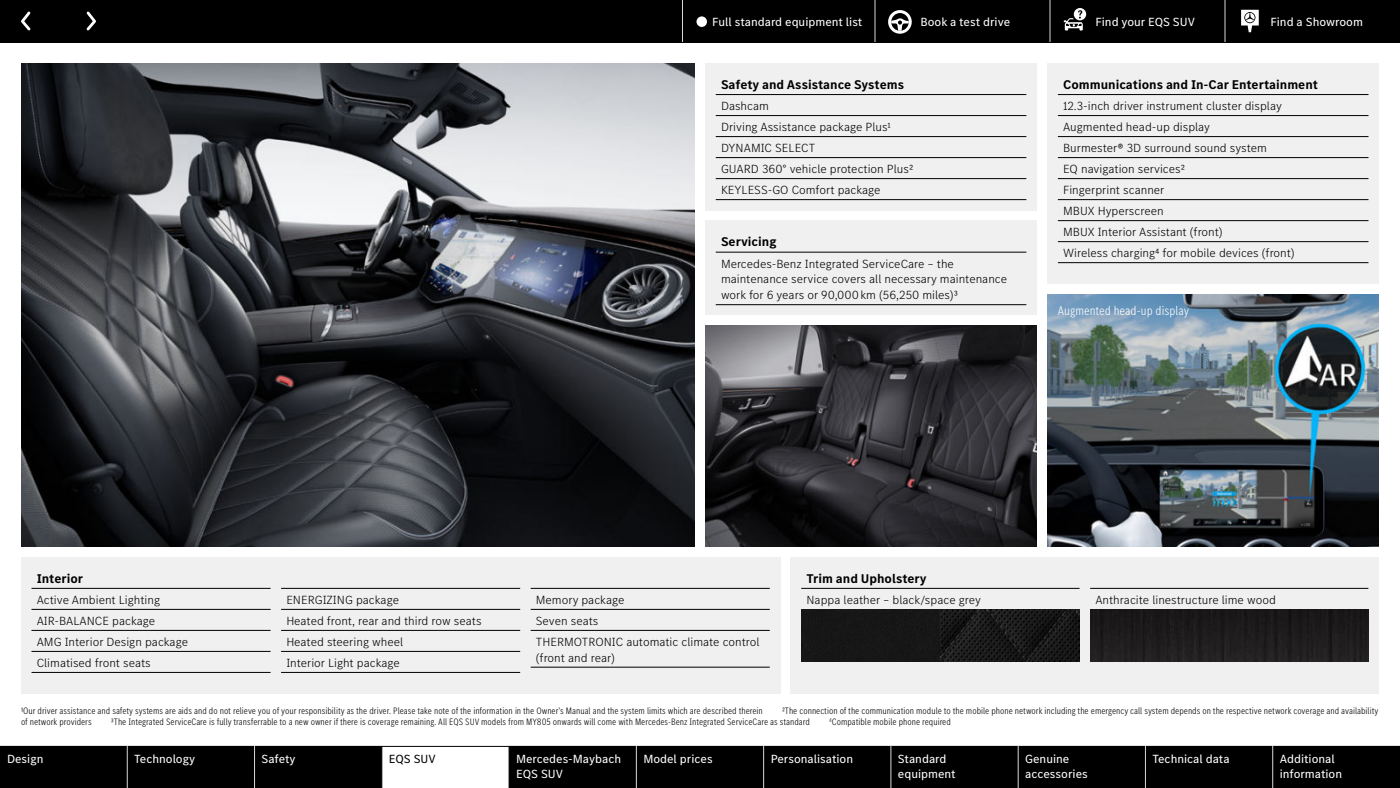
<style>
.page{position:relative;width:1400px;height:788px;background:#fff}
.page>*{position:absolute;margin:0;border:0;box-sizing:border-box;transform-origin:0 0}
.t1{font:700 13.12px "MB Corpo S Text";color:#000}
.t2{font:300 condensed 13.12px "MB Corpo S Text";color:#fff}
.t3{font:300 12.25px/21px "MB Corpo S Text";color:#000}
.t4{font:12.25px/14.7px "MB Corpo S Text";color:#fff}
.t5{font:12.25px "MB Corpo S Text";color:#000}
.t6{font:300 condensed 9.62px "MB Corpo S Text";color:#000}
</style>
<div class="page">
<img style="left:21px;top:63px;width:674px;height:483px">
<img style="left:705px;top:326px;width:332px;height:220px">
<img style="left:1047px;top:294px;width:332px;height:252px">
<div style="left:21px;top:556px;width:759px;height:137px;background:#f0f0f0"></div>
<hr style="left:32px;top:588px;width:239px;height:1px;background:#000">
<hr style="left:32px;top:672px;width:239px;height:1px;background:#000">
<hr style="left:32px;top:609px;width:239px;height:1px;background:#000">
<hr style="left:32px;top:630px;width:239px;height:1px;background:#000">
<hr style="left:32px;top:651px;width:239px;height:1px;background:#000">
<hr style="left:281px;top:651px;width:239px;height:1px;background:#000">
<hr style="left:281px;top:672px;width:239px;height:1px;background:#000">
<hr style="left:281px;top:588px;width:239px;height:1px;background:#000">
<hr style="left:281px;top:609px;width:239px;height:1px;background:#000">
<hr style="left:281px;top:630px;width:239px;height:1px;background:#000">
<hr style="left:531px;top:609px;width:239px;height:1px;background:#000">
<hr style="left:531px;top:666px;width:239px;height:1px;background:#000">
<hr style="left:531px;top:630px;width:239px;height:1px;background:#000">
<hr style="left:531px;top:588px;width:239px;height:1px;background:#000">
<div style="left:1047px;top:63px;width:332px;height:221px;background:#f0f0f0"></div>
<hr style="left:1058px;top:199px;width:310px;height:1px;background:#000">
<hr style="left:1058px;top:220px;width:310px;height:1px;background:#000">
<hr style="left:1058px;top:241px;width:310px;height:1px;background:#000">
<hr style="left:1058px;top:136px;width:310px;height:1px;background:#000">
<hr style="left:1058px;top:157px;width:310px;height:1px;background:#000">
<hr style="left:1058px;top:178px;width:310px;height:1px;background:#000">
<hr style="left:1058px;top:94px;width:310px;height:1px;background:#000">
<hr style="left:1058px;top:115px;width:310px;height:1px;background:#000">
<hr style="left:1058px;top:262px;width:310px;height:1px;background:#000">
<div style="left:791px;top:556px;width:588px;height:137px;background:#f0f0f0"></div>
<hr style="left:801px;top:588px;width:279px;height:1px;background:#000">
<img style="left:801px;top:609px;width:279px;height:53px">
<hr style="left:1090px;top:588px;width:278px;height:1px;background:#000">
<div style="left:1090px;top:609px;width:278px;height:53px;background:#1d1b1c"></div>
<div style="left:705px;top:63px;width:332px;height:147px;background:#f0f0f0"></div>
<hr style="left:716px;top:157px;width:310px;height:1px;background:#000">
<hr style="left:716px;top:199px;width:310px;height:1px;background:#000">
<hr style="left:716px;top:94px;width:310px;height:1px;background:#000">
<hr style="left:716px;top:115px;width:310px;height:1px;background:#000">
<hr style="left:716px;top:136px;width:310px;height:1px;background:#000">
<hr style="left:716px;top:178px;width:310px;height:1px;background:#000">
<div style="left:705px;top:220px;width:332px;height:95px;background:#f0f0f0"></div>
<hr style="left:716px;top:252px;width:310px;height:1px;background:#000">
<hr style="left:716px;top:304px;width:310px;height:1px;background:#000">
<div style="left:0;top:0;width:1400px;height:42px;background:#000"></div>
<svg style="left:682px;top:0;width:577px;height:42px"></svg>
<svg style="left:0;top:746px;width:1400px;height:42px;fill:#000"></svg>
<hr style="left:763px;top:746px;width:1px;height:42px;background:#d8d8d8">
<hr style="left:1018px;top:746px;width:1px;height:42px;background:#d8d8d8">
<hr style="left:1145px;top:746px;width:1px;height:42px;background:#d8d8d8">
<hr style="left:127px;top:746px;width:1px;height:42px;background:#d8d8d8">
<hr style="left:254px;top:746px;width:1px;height:42px;background:#d8d8d8">
<hr style="left:381px;top:746px;width:1px;height:42px;background:#000">
<hr style="left:509px;top:746px;width:1px;height:42px;background:#000">
<hr style="left:636px;top:746px;width:1px;height:42px;background:#d8d8d8">
<hr style="left:890px;top:746px;width:1px;height:42px;background:#d8d8d8">
<hr style="left:1272px;top:746px;width:1px;height:42px;background:#d8d8d8">
<svg style="left:87px;top:12px;width:9px;height:18px"></svg>
<svg style="left:21px;top:12px;width:9px;height:18px"></svg>
<p class="t4" style="left:712px;top:15px;width:152px">Full standard equipment list</p>
<p class="t4" style="left:920px;top:15px;width:91px">Book a test drive</p>
<p class="t4" style="left:1096px;top:15px;width:101px">Find your EQS SUV</p>
<p class="t4" style="left:1271px;top:15px;width:94px">Find a Showroom</p>
<p class="t1" style="left:721px;top:78px;width:185px">Safety and Assistance Systems</p>
<p class="t3" style="left:721px;top:96px;width:194px">Dashcam<br>Driving Assistance package Plus¹<br>DYNAMIC SELECT<br>GUARD 360° vehicle protection Plus²<br>KEYLESS-GO Comfort package</p>
<p class="t1" style="left:721px;top:236px;width:57px">Servicing</p>
<p class="t3" style="left:721px;top:256px;width:288px;line-height:15.8px">Mercedes-Benz Integrated ServiceCare – the maintenance service covers all necessary maintenance work for 6 years or 90,000 km (56,250 miles)³</p>
<p class="t1" style="left:1063px;top:78px;width:256px">Communications and In-Car Entertainment</p>
<p class="t3" style="left:1063px;top:96px;width:233px">12.3-inch driver instrument cluster display<br>Augmented head-up display<br>Burmester® 3D surround sound system<br>EQ navigation services²<br>Fingerprint scanner<br>MBUX Hyperscreen<br>MBUX Interior Assistant (front)<br>Wireless charging⁴ for mobile devices (front)</p>
<p class="t2" style="left:1058px;top:304px;width:133px">Augmented head-up display</p>
<p class="t1" style="left:37px;top:572px;width:48px">Interior</p>
<p class="t3" style="left:37px;top:589px;width:153px">Active Ambient Lighting<br>AIR-BALANCE package<br>AMG Interior Design package<br>Climatised front seats</p>
<p class="t3" style="left:286px;top:589px;width:197px">ENERGIZING package<br>Heated front, rear and third row seats<br>Heated steering wheel<br>Interior Light package</p>
<p class="t3" style="left:536px;top:589px;width:225px">Memory package<br>Seven seats<br>THERMOTRONIC automatic climate control</p>
<p class="t3" style="left:536px;top:647px;width:80px">(front and rear)</p>
<p class="t1" style="left:807px;top:572px;width:122px">Trim and Upholstery</p>
<p class="t3" style="left:807px;top:589px;width:176px">Nappa leather – black/space grey</p>
<p class="t3" style="left:1095px;top:589px;width:182px">Anthracite linestructure lime wood</p>
<p class="t6" style="left:21px;top:706px;width:743px">¹Our driver assistance and safety systems are aids and do not relieve you of your responsibility as the driver. Please take note of the information in the Owner’s Manual and the system limits which are described therein</p>
<p class="t6" style="left:782px;top:706px;width:598px">²The connection of the communication module to the mobile phone network including the emergency call system depends on the respective network coverage and availability</p>
<p class="t6" style="left:21px;top:717px;width:72px">of network providers</p>
<p class="t6" style="left:111px;top:717px;width:700px">³The Integrated ServiceCare is fully transferrable to a new owner if there is coverage remaining. All EQS SUV models from MY805 onwards will come with Mercedes-Benz Integrated ServiceCare as standard</p>
<p class="t6" style="left:829px;top:717px;width:123px"><sup>4</sup>Compatible mobile phone required</p>
<p class="t4" style="left:7px;top:751px;width:38px">Design</p>
<p class="t4" style="left:134px;top:751px;width:62px">Technology</p>
<p class="t4" style="left:262px;top:751px;width:36px">Safety</p>
<p class="t5" style="left:389px;top:753px;width:48px">EQS SUV</p>
<p class="t4" style="left:516px;top:751px;width:107px">Mercedes-Maybach<br>EQS SUV</p>
<p class="t4" style="left:643px;top:751px;width:71px">Model prices</p>
<p class="t4" style="left:771px;top:751px;width:84px">Personalisation</p>
<p class="t4" style="left:898px;top:751px;width:59px">Standard equipment</p>
<p class="t4" style="left:1025px;top:751px;width:64px">Genuine accessories</p>
<p class="t4" style="left:1152px;top:751px;width:79px">Technical data</p>
<p class="t4" style="left:1280px;top:751px;width:64px">Additional information</p>
</div>
